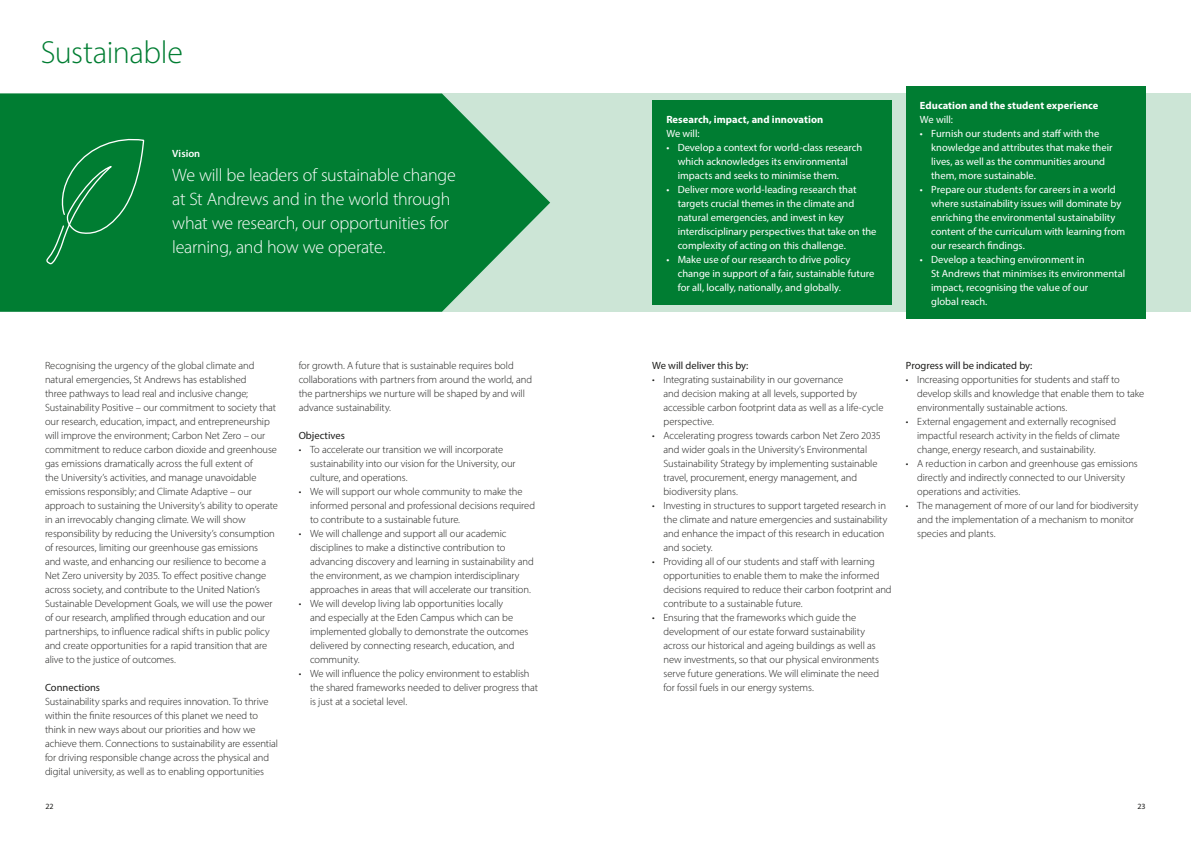
<style>
.page{position:relative;width:1191px;height:842px;background:#fff}
.page>*{position:absolute;margin:0;border:0;box-sizing:border-box;transform-origin:0 0}
.t1{font:300 32px "Myriad Pro";letter-spacing:-.015em;color:#007d32}
.t2{font:300 18px/24px "Myriad Pro";letter-spacing:-.015em;color:#fff}
.t3{font:300 10.5px/14px "Myriad Pro";letter-spacing:-.005em;color:#1d1d1b}
.Boxed_text{font:10.5px/14px "Myriad Pro";letter-spacing:-.005em;color:#fff}
.Paragraph_heading{font:10.5px "Myriad Pro";letter-spacing:-.005em;color:#1d1d1b}
.Boxed_heading{font:700 10.5px "Myriad Pro";letter-spacing:.005em;color:#fff}
.Paragraph_heading-2{font:600 10.5px "Myriad Pro";color:#fff}
.t4{font:8px "Myriad Pro";color:#1d1d1b}
</style>
<div class="page">
<div style="left:0;top:93px;width:1191px;height:219px;background:#cce5d6"></div>
<svg style="left:0;top:93px;width:550px;height:219px;background:#178844"></svg>
<div style="left:652px;top:100px;width:239px;height:205px;background:#007d32"></div>
<div style="left:905px;top:86px;width:240px;height:233px;background:#007d32"></div>
<svg style="left:44px;top:136px;width:101px;height:129px;background:#0c833c"></svg>
<h1 class="t1" style="left:41px;top:33px;width:144px">Sustainable</h1>
<h2 class="Paragraph_heading-2" style="left:172px;top:147px;width:30px">Vision</h2>
<p class="t2" style="left:172px;top:163px;width:285px">We will be leaders of sustainable change at St Andrews and in the world through what we research, our opportunities for learning, and how we operate.</p>
<p class="t3" style="left:45px;top:358px;width:234px">Recognising the urgency of the global climate and natural emergencies, St Andrews has established<br>three pathways to lead real and inclusive change; Sustainability Positive – our commitment to society that our research, education, impact, and entrepreneurship will improve the environment; Carbon Net Zero – our commitment to reduce carbon dioxide and greenhouse gas emissions dramatically across the full extent of<br>the University’s activities, and manage unavoidable emissions responsibly; and Climate Adaptive – our approach to sustaining the University’s ability to operate in an irrevocably changing climate. We will show responsibility by reducing the University’s consumption of resources, limiting our greenhouse gas emissions<br>and waste, and enhancing our resilience to become a Net Zero university by 2035. To effect positive change across society, and contribute to the United Nation’s Sustainable Development Goals, we will use the power of our research, amplified through education and our partnerships, to influence radical shifts in public policy and create opportunities for a rapid transition that are alive to the justice of outcomes.</p>
<h2 class="Paragraph_heading" style="left:45px;top:681px;width:57px">Connections</h2>
<p class="t3" style="left:45px;top:694px;width:234px">Sustainability sparks and requires innovation. To thrive within the finite resources of this planet we need to think in new ways about our priorities and how we achieve them. Connections to sustainability are essential for driving responsible change across the physical and digital university, as well as to enabling opportunities</p>
<p class="t3" style="left:299px;top:358px;width:235px">for growth. A future that is sustainable requires bold collaborations with partners from around the world, and the partnerships we nurture will be shaped by and will advance sustainability.</p>
<h2 class="Paragraph_heading" style="left:299px;top:429px;width:48px">Objectives</h2>
<p class="t3" style="left:310px;top:442px;width:207px;text-indent:-11px">• To accelerate our transition we will incorporate sustainability into our vision for the University, our culture, and operations.</p>
<p class="t3" style="left:310px;top:484px;width:226px;text-indent:-11px">• We will support our whole community to make the informed personal and professional decisions required to contribute to a sustainable future.</p>
<p class="t3" style="left:310px;top:526px;width:225px;text-indent:-11px">• We will challenge and support all our academic disciplines to make a distinctive contribution to advancing discovery and learning in sustainability and the environment, as we champion interdisciplinary approaches in areas that will accelerate our transition.</p>
<p class="t3" style="left:310px;top:596px;width:220px;text-indent:-11px">• We will develop living lab opportunities locally<br>and especially at the Eden Campus which can be implemented globally to demonstrate the outcomes delivered by connecting research, education, and community.</p>
<p class="t3" style="left:310px;top:666px;width:229px;text-indent:-11px">• We will influence the policy environment to establish the shared frameworks needed to deliver progress that is just at a societal level.</p>
<h2 class="Boxed_heading" style="left:666px;top:112px;width:158px">Research, impact, and innovation</h2>
<p class="Boxed_text" style="left:666px;top:126px;width:35px">We will:</p>
<p class="Boxed_text" style="left:677px;top:140px;width:186px;text-indent:-11px">• Develop a context for world-class research which acknowledges its environmental impacts and seeks to minimise them.</p>
<p class="Boxed_text" style="left:677px;top:182px;width:200px;text-indent:-11px">• Deliver more world-leading research that targets crucial themes in the climate and natural emergencies, and invest in key interdisciplinary perspectives that take on the complexity of acting on this challenge.</p>
<p class="Boxed_text" style="left:677px;top:252px;width:198px;text-indent:-11px">• Make use of our research to drive policy change in support of a fair, sustainable future for all, locally, nationally, and globally.</p>
<h2 class="Boxed_heading" style="left:920px;top:98px;width:180px">Education and the student experience</h2>
<p class="Boxed_text" style="left:920px;top:112px;width:35px">We will:</p>
<p class="Boxed_text" style="left:931px;top:126px;width:183px;text-indent:-11px">• Furnish our students and staff with the knowledge and attributes that make their lives, as well as the communities around them, more sustainable.</p>
<p class="Boxed_text" style="left:931px;top:182px;width:196px;text-indent:-11px">• Prepare our students for careers in a world where sustainability issues will dominate by enriching the environmental sustainability content of the curriculum with learning from our research findings.</p>
<p class="Boxed_text" style="left:931px;top:252px;width:195px;text-indent:-11px">• Develop a teaching environment in<br>St Andrews that minimises its environmental impact, recognising the value of our<br>global reach.</p>
<h2 class="Paragraph_heading" style="left:652px;top:359px;width:98px">We will deliver this by:</h2>
<p class="t3" style="left:663px;top:372px;width:221px;text-indent:-11px">• Integrating sustainability in our governance<br>and decision making at all levels, supported by accessible carbon footprint data as well as a life-cycle perspective.</p>
<p class="t3" style="left:663px;top:428px;width:219px;text-indent:-11px">• Accelerating progress towards carbon Net Zero 2035 and wider goals in the University’s Environmental Sustainability Strategy by implementing sustainable travel, procurement, energy management, and biodiversity plans.</p>
<p class="t3" style="left:663px;top:498px;width:225px;text-indent:-11px">• Investing in structures to support targeted research in the climate and nature emergencies and sustainability and enhance the impact of this research in education and society.</p>
<p class="t3" style="left:663px;top:554px;width:230px;text-indent:-11px">• Providing all of our students and staff with learning opportunities to enable them to make the informed decisions required to reduce their carbon footprint and contribute to a sustainable future.</p>
<p class="t3" style="left:663px;top:610px;width:217px;text-indent:-11px">• Ensuring that the frameworks which guide the development of our estate forward sustainability across our historical and ageing buildings as well as new investments, so that our physical environments serve future generations. We will eliminate the need for fossil fuels in our energy systems.</p>
<h2 class="Paragraph_heading" style="left:906px;top:359px;width:128px">Progress will be indicated by:</h2>
<p class="t3" style="left:917px;top:372px;width:229px;text-indent:-11px">• Increasing opportunities for students and staff to develop skills and knowledge that enable them to take environmentally sustainable actions.</p>
<p class="t3" style="left:917px;top:414px;width:204px;text-indent:-11px">• External engagement and externally recognised impactful research activity in the fields of climate change, energy research, and sustainability.</p>
<p class="t3" style="left:917px;top:456px;width:222px;text-indent:-11px">• A reduction in carbon and greenhouse gas emissions directly and indirectly connected to our University operations and activities.</p>
<p class="t3" style="left:917px;top:498px;width:223px;text-indent:-11px">• The management of more of our land for biodiversity and the implementation of a mechanism to monitor species and plants.</p>
<p class="t4" style="left:45px;top:802px;width:10px">22</p>
<p class="t4" style="left:1137px;top:802px;width:10px">23</p>
</div>
